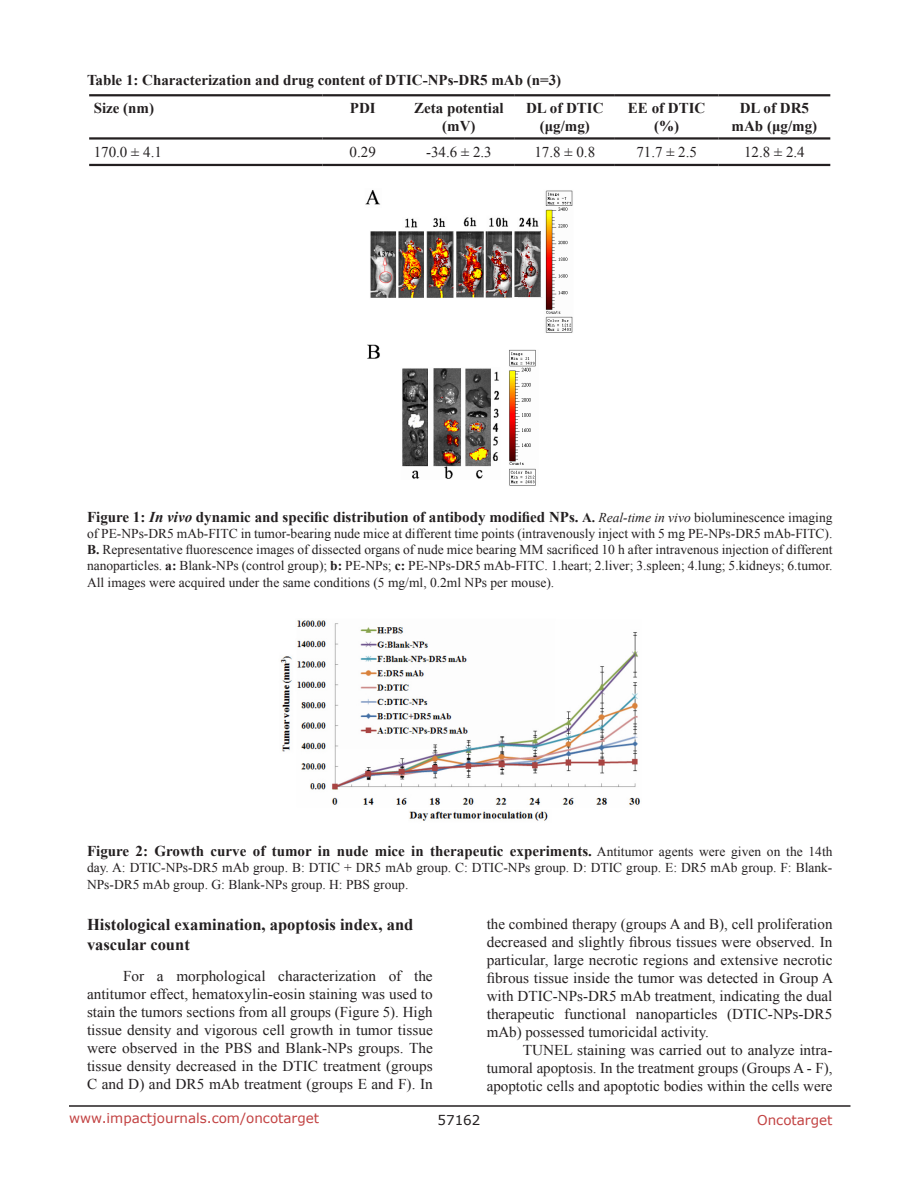
<style>
.page{position:relative;width:918px;height:1188px;background:#fff}
.page>*{position:absolute;margin:0;border:0;box-sizing:border-box;transform-origin:0 0}
.t1{font:700 16.5px/19.8px "Times New Roman";color:#231f20}
.t2{font:15px/18px "Times New Roman";color:#231f20;text-align:justify}
.t3{font:700 15px/18px "Times New Roman";color:#231f20;text-align:center}
.t4{font:13.5px/16.2px "Times New Roman";color:#231f20;text-align:justify}
.t5{font:13.5px "Verdana";color:#c24141}
.t6{font:13.5px "Verdana";color:#231f20}
.s1{font-style:italic}
.s2{font-size:13.5px}
.s3{font-weight:400;font-style:italic;font-size:13.5px}
.s4{font-weight:400;font-size:13.5px}
.s5{font-weight:700}
</style>
<div class="page">
<hr style="left:69px;top:1105px;width:781px;height:2px;background:#231f20">
<img style="left:365px;top:190px;width:208px;height:296px">
<img style="left:280px;top:620px;width:360px;height:201px">
<svg style="left:89px;top:96px;width:741px;height:1px"></svg>
<hr style="left:89px;top:94px;width:234px;height:2px;background:#231f20">
<hr style="left:323px;top:94px;width:80px;height:2px;background:#231f20">
<hr style="left:403px;top:94px;width:112px;height:2px;background:#231f20">
<hr style="left:515px;top:94px;width:100px;height:2px;background:#231f20">
<hr style="left:615px;top:94px;width:103px;height:2px;background:#231f20">
<hr style="left:718px;top:94px;width:112px;height:2px;background:#231f20">
<hr style="left:89px;top:137px;width:234px;height:3px;background:#231f20">
<hr style="left:323px;top:137px;width:80px;height:3px;background:#231f20">
<hr style="left:403px;top:137px;width:112px;height:3px;background:#231f20">
<hr style="left:515px;top:137px;width:100px;height:3px;background:#231f20">
<hr style="left:615px;top:137px;width:103px;height:3px;background:#231f20">
<hr style="left:718px;top:137px;width:112px;height:3px;background:#231f20">
<hr style="left:89px;top:164px;width:234px;height:2px;background:#231f20">
<hr style="left:323px;top:164px;width:80px;height:2px;background:#231f20">
<hr style="left:403px;top:164px;width:112px;height:2px;background:#231f20">
<hr style="left:515px;top:164px;width:100px;height:2px;background:#231f20">
<hr style="left:615px;top:164px;width:103px;height:2px;background:#231f20">
<hr style="left:718px;top:164px;width:112px;height:2px;background:#231f20">
<p class="t3" style="left:94px;top:66px;width:469px;line-height:27.8px;text-align:left;text-indent:-7px">Table 1: Characterization and drug content of DTIC-NPs-DR5 mAb (n=3)<br>Size (nm)</p>
<p class="t3" style="left:350px;top:99px;width:27px">PDI</p>
<p class="t3" style="left:414px;top:99px;width:91px">Zeta potential (mV)</p>
<p class="t3" style="left:526px;top:99px;width:79px">DL of DTIC (μg/mg)</p>
<p class="t3" style="left:628px;top:99px;width:79px">EE of DTIC (%)</p>
<p class="t3" style="left:732px;top:99px;width:87px">DL of DR5 mAb (μg/mg)</p>
<p class="t2" style="left:94px;top:143px;width:70px">170.0 ± 4.1</p>
<p class="t2" style="left:350px;top:143px;width:28px">0.29</p>
<p class="t2" style="left:426px;top:143px;width:67px">-34.6 ± 2.3</p>
<p class="t2" style="left:534px;top:143px;width:62px">17.8 ± 0.8</p>
<p class="t2" style="left:636px;top:143px;width:62px">71.7 ± 2.5</p>
<p class="t2" style="left:744px;top:143px;width:62px">12.8 ± 2.4</p>
<p class="t3" style="left:87px;top:507px;width:747px">Figure 1: <span class="s1">In vivo</span> dynamic and specific distribution of antibody modified NPs. <span class="s2">A.</span> <span class="s3">Real-time in vivo</span> <span class="s4">bioluminescence imaging</span></p>
<p class="t4" style="left:87px;top:525px;width:747px">of PE-NPs-DR5 mAb-FITC in tumor-bearing nude mice at different time points (intravenously inject with 5 mg PE-NPs-DR5 mAb-FITC).<br><span class="s5">B.</span> Representative fluorescence images of dissected organs of nude mice bearing MM sacrificed 10 h after intravenous injection of different nanoparticles. <span class="s5">a:</span> Blank-NPs (control group); <span class="s5">b:</span> PE-NPs; <span class="s5">c:</span> PE-NPs-DR5 mAb-FITC. 1.heart; 2.liver; 3.spleen; 4.lung; 5.kidneys; 6.tumor.<br>All images were acquired under the same conditions (5 mg/ml, 0.2ml NPs per mouse).</p>
<p class="t3" style="left:87px;top:842px;width:747px">Figure 2: Growth curve of tumor in nude mice in therapeutic experiments. <span class="s4">Antitumor agents were given on the 14th</span></p>
<p class="t4" style="left:87px;top:860px;width:747px">day. A: DTIC-NPs-DR5 mAb group. B: DTIC + DR5 mAb group. C: DTIC-NPs group. D: DTIC group. E: DR5 mAb group. F: Blank-<br>NPs-DR5 mAb group. G: Blank-NPs group. H: PBS group.</p>
<p class="t1" style="left:87px;top:914px;width:328px">Histological examination, apoptosis index, and vascular count</p>
<p class="t2" style="left:87px;top:967px;width:347px;text-indent:36px">For a morphological characterization of the antitumor effect, hematoxylin-eosin staining was used to stain the tumors sections from all groups (Figure 5). High tissue density and vigorous cell growth in tumor tissue were observed in the PBS and Blank-NPs groups. The tissue density decreased in the DTIC treatment (groups C and D) and DR5 mAb treatment (groups E and F). In</p>
<p class="t2" style="left:487px;top:915px;width:348px">the combined therapy (groups A and B), cell proliferation decreased and slightly fibrous tissues were observed. In particular, large necrotic regions and extensive necrotic fibrous tissue inside the tumor was detected in Group A with DTIC-NPs-DR5 mAb treatment, indicating the dual therapeutic functional nanoparticles (DTIC-NPs-DR5 mAb) possessed tumoricidal activity.</p>
<p class="t2" style="left:487px;top:1041px;width:347px;text-indent:36px">TUNEL staining was carried out to analyze intra&shy;tumoral apoptosis. In the treatment groups (Groups A - F), apoptotic cells and apoptotic bodies within the cells were</p>
<p class="t5" style="left:69px;top:1109px;width:252px">www.impactjournals.com/oncotarget</p>
<p class="t6" style="left:438px;top:1111px;width:44px">57162</p>
<p class="t5" style="left:757px;top:1111px;width:77px">Oncotarget</p>
</div>
